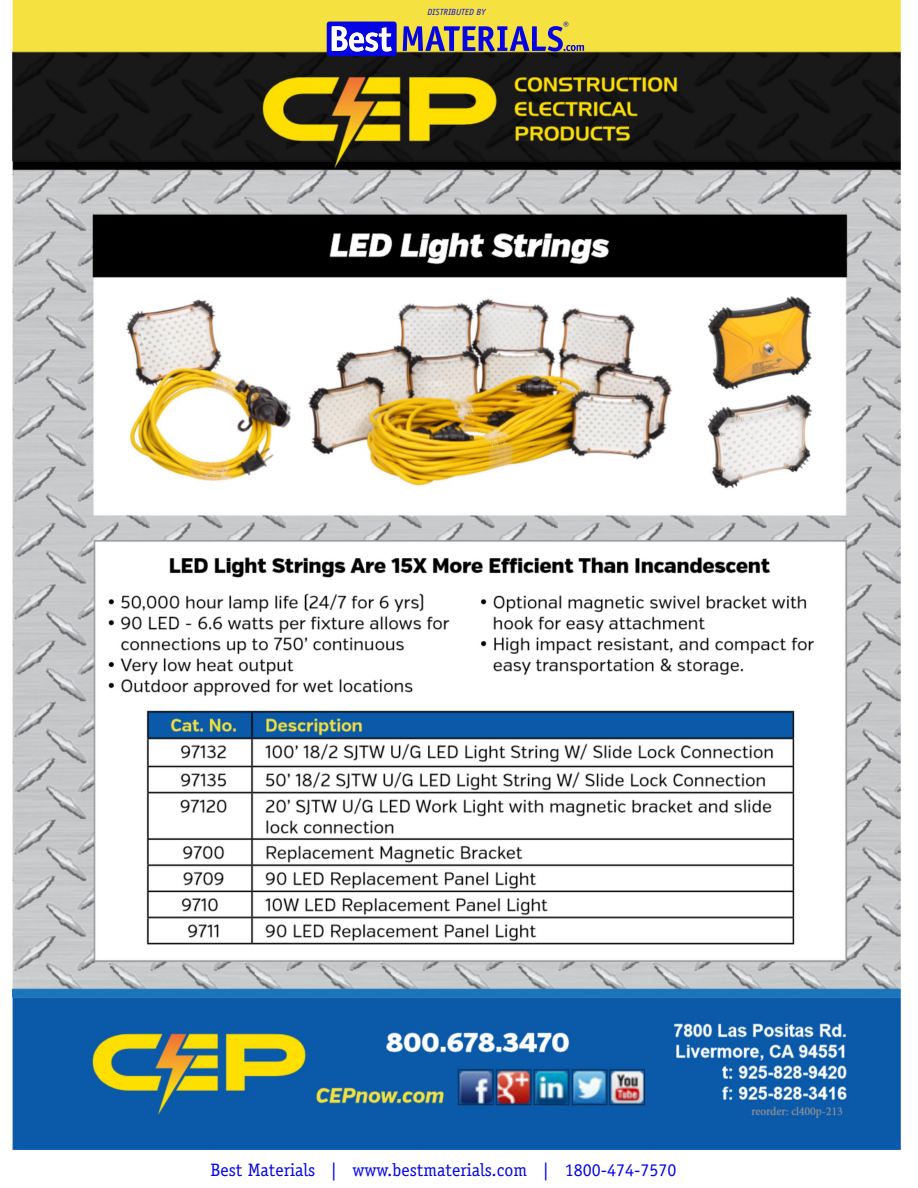
<style>
.page{position:relative;width:918px;height:1188px;background:#fff}
.page>*{position:absolute;margin:0;border:0;box-sizing:border-box;transform-origin:0 0}
.t1{font:18px "Officina Serif Std";color:#0505e3}
.t2{font:10.5px "Officina Sans Std";color:#0505e3}
.t3{font:italic 9px "Officina Sans Std";color:#0505e3}
</style>
<div class="page">
<img style="left:13px;top:1px;width:888px;height:1149px">
<svg style="left:327px;top:22px;width:70px;height:34px"></svg>
<svg style="left:403px;top:26px;width:181px;height:26px;background:#8e8384"></svg>
<p class="t3" style="left:428px;top:7px;width:59px">DISTRIBUTED BY</p>
<p class="t2" style="left:563px;top:19px;width:7px">®</p>
<p class="t1" style="left:210px;top:1159px;width:467px">Best Materials | www.bestmaterials.com | 1800-474-7570</p>
</div>
